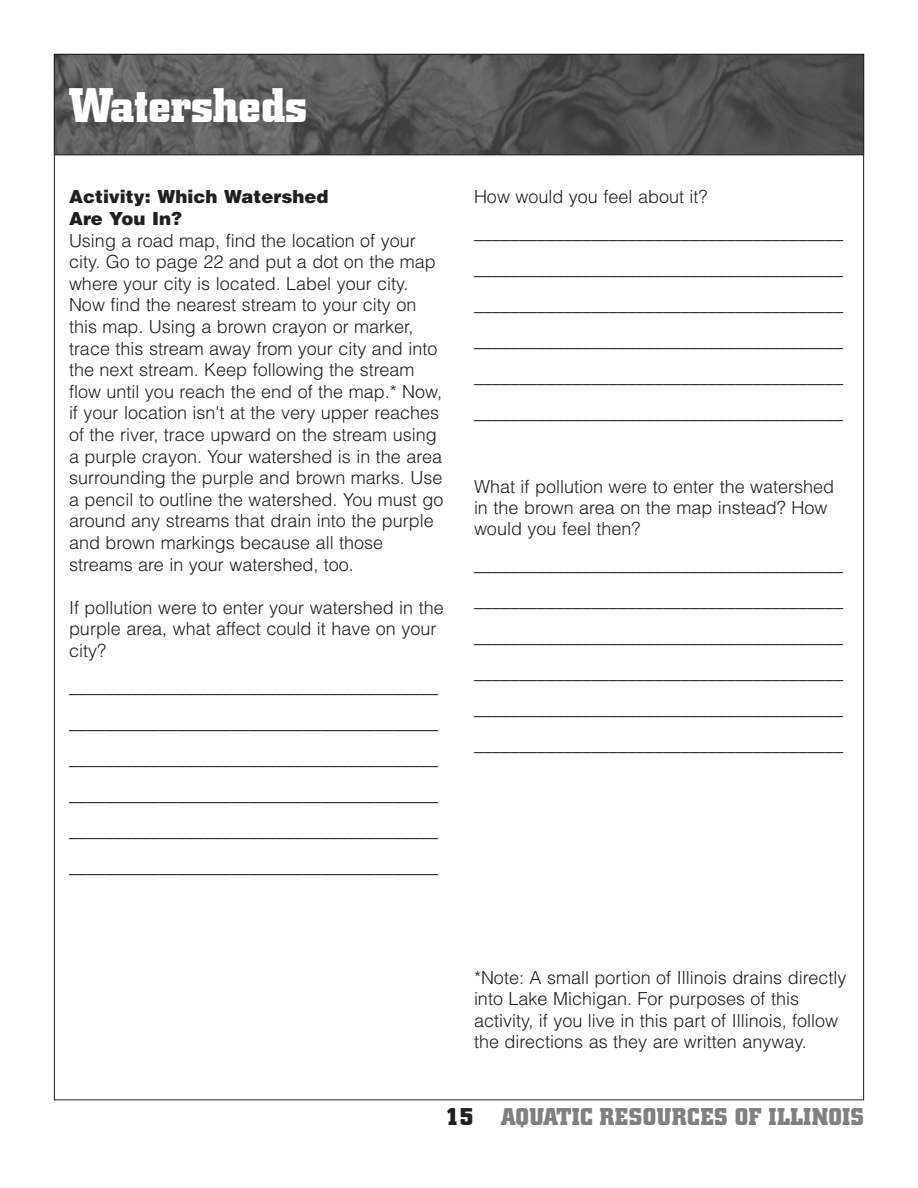
<style>
.page{position:relative;width:918px;height:1188px;background:#fff}
.page>*{position:absolute;margin:0;border:0;box-sizing:border-box;transform-origin:0 0}
.t1{font:700 48px "City";color:#fff}
.t2{font:700 24px "City";letter-spacing:.02em;color:#808080}
.t3{font:300 18px/21.6px "Helvetica";color:#231f20}
.t4{font:900 18px/21.6px "Helvetica";color:#231f20}
.s1{color:#231f20}
</style>
<div class="page">
<img style="left:56px;top:56px;width:806px;height:97px">
<div style="left:54px;top:54px;width:810px;height:101px;border:1px solid #231f20"></div>
<h1 class="t1" style="left:69px;top:88px;width:240px">Watersheds</h1>
<p class="t4" style="left:69px;top:186px;width:261px">Activity: Which Watershed<br>Are You In?</p>
<p class="t3" style="left:69px;top:230px;width:376px">Using a road map, find the location of your city. Go to page 22 and put a dot on the map where your city is located. Label your city.<br>Now find the nearest stream to your city on this map. Using a brown crayon or marker, trace this stream away from your city and into the next stream. Keep following the stream flow until you reach the end of the map.* Now, if your location isn't at the very upper reaches of the river, trace upward on the stream using a purple crayon. Your watershed is in the area surrounding the purple and brown marks. Use a pencil to outline the watershed. You must go around any streams that drain into the purple and brown markings because all those streams are in your watershed, too.</p>
<p class="t3" style="left:69px;top:597px;width:376px">If pollution were to enter your watershed in the purple area, what affect could it have on your city?</p>
<p class="t3" style="left:69px;top:669px;width:370px;line-height:36px;text-align:justify">_________________________________________ _________________________________________ _________________________________________ _________________________________________ _________________________________________ _________________________________________</p>
<p class="t3" style="left:474px;top:179px;width:370px;line-height:36px">How would you feel about it? _________________________________________ _________________________________________ _________________________________________ _________________________________________ _________________________________________ _________________________________________</p>
<p class="t3" style="left:474px;top:476px;width:362px;line-height:21px">What if pollution were to enter the watershed in the brown area on the map instead? How would you feel then?</p>
<p class="t3" style="left:474px;top:547px;width:370px;line-height:36px;text-align:justify">_________________________________________ _________________________________________ _________________________________________ _________________________________________ _________________________________________ _________________________________________</p>
<p class="t3" style="left:474px;top:967px;width:374px">*Note: A small portion of Illinois drains directly into Lake Michigan. For purposes of this activity, if you live in this part of Illinois, follow the directions as they are written anyway.</p>
<h2 class="t2" style="left:446px;top:1108px;width:420px"><span class="s1">15</span> AQUATIC RESOURCES OF ILLINOIS</h2>
</div>
